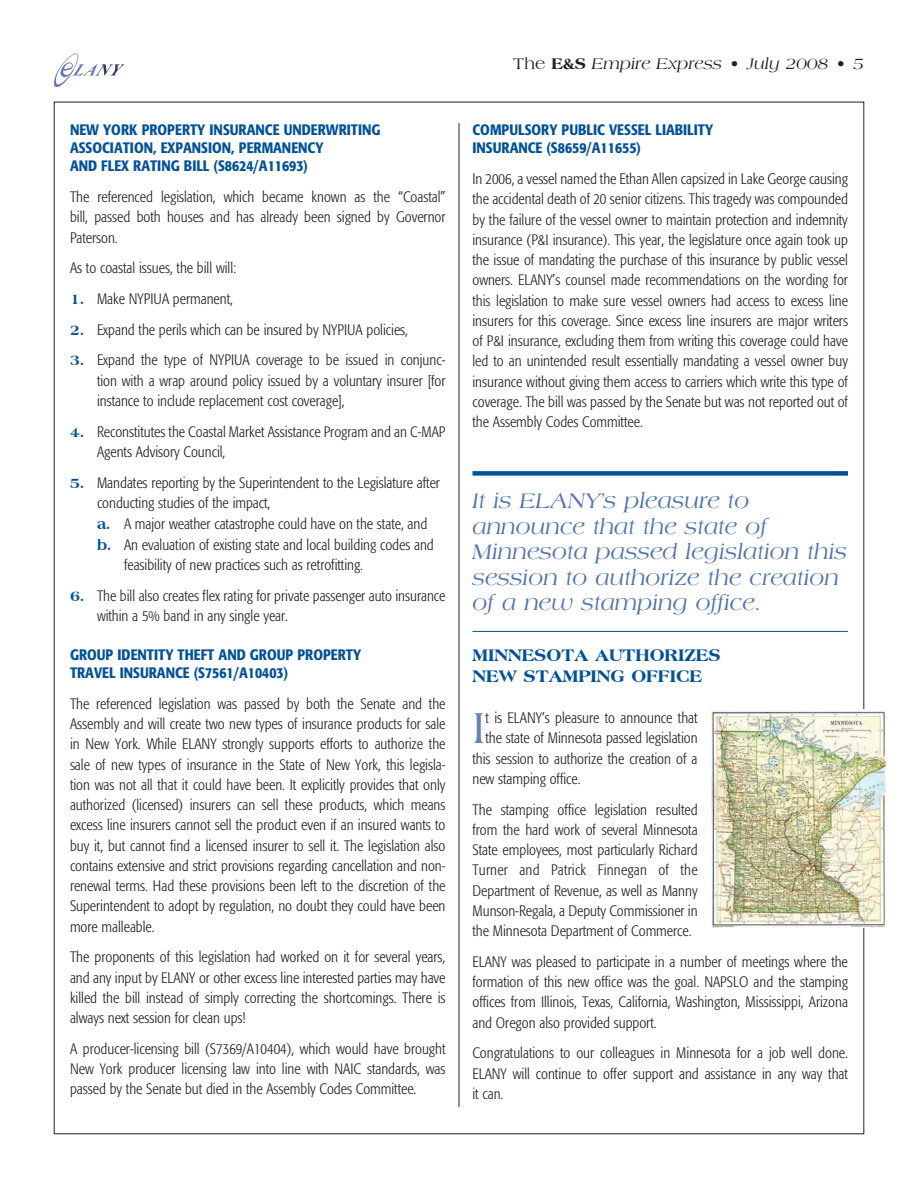
<style>
.page{position:relative;width:918px;height:1188px;background:#fff}
.page>*{position:absolute;margin:0;border:0;box-sizing:border-box;transform-origin:0 0}
.t1{font:46.5px "Americana";color:#6582ba}
.t2{font:italic 22.5px/25.5px "Americana";color:#4d74b2}
.t3{font:800 18px/21px "Americana BT";color:#01529a}
.t4{font:italic 16.5px "Americana";color:#231f20}
.t5{font:300 condensed 15px/20.2px "Formata";color:#231f20;text-align:justify}
.t6{font:500 condensed 15px/18px "Formata";color:#01529a}
.s1{font-family:"Americana BT";font-weight:800;font-stretch:normal;color:#01529a}
.s2{font-style:normal}
.s3{font-family:"Americana BT";font-weight:800;font-style:normal}
</style>
<div class="page">
<hr style="left:459px;top:123px;width:1px;height:984px;background:#231f20">
<svg style="left:54px;top:53px;width:71px;height:34px"></svg>
<div style="left:472px;top:471px;width:376px;height:5px;background:#01529a"></div>
<hr style="left:472px;top:631px;width:376px;height:1px;background:#01529a">
<img style="left:711px;top:709px;width:175px;height:219px">
<p class="t6" style="left:70px;top:121px;width:312px">NEW YORK PROPERTY INSURANCE UNDERWRITING<br>ASSOCIATION, EXPANSION, PERMANENCY<br>AND FLEX RATING BILL (S8624/A11693)</p>
<p class="t5" style="left:70px;top:187px;width:377px">The referenced legislation, which became known as the “Coastal” bill, passed both houses and has already been signed by Governor Paterson.</p>
<p class="t5" style="left:70px;top:258px;width:168px">As to coastal issues, the bill will:</p>
<p class="t5" style="left:70px;top:289px;width:164px"><span class="s1">1.</span> Make NYPIUA permanent,</p>
<p class="t5" style="left:70px;top:320px;width:340px"><span class="s1">2.</span> Expand the perils which can be insured by NYPIUA policies,</p>
<p class="t5" style="left:97px;top:350px;width:350px;text-indent:-27px"><span class="s1">3.</span> Expand the type of NYPIUA coverage to be issued in conjunc&shy;tion with a wrap around policy issued by a voluntary insurer [for instance to include replacement cost coverage],</p>
<p class="t5" style="left:97px;top:421px;width:350px;text-indent:-27px"><span class="s1">4.</span> Reconstitutes the Coastal Market Assistance Program and an C-MAP<br>Agents Advisory Council,</p>
<p class="t5" style="left:70px;top:472px;width:372px"><span class="s1">5.</span> Mandates reporting by the Superintendent to the Legislature after</p>
<p class="t5" style="left:97px;top:493px;width:175px">conducting studies of the impact,</p>
<p class="t5" style="left:97px;top:514px;width:332px"><span class="s1">a.</span> A major weather catastrophe could have on the state, and</p>
<p class="t5" style="left:97px;top:535px;width:338px"><span class="s1">b.</span> An evaluation of existing state and local building codes and</p>
<p class="t5" style="left:124px;top:555px;width:241px">feasibility of new practices such as retrofitting.</p>
<p class="t5" style="left:97px;top:586px;width:350px;text-indent:-27px"><span class="s1">6.</span> The bill also creates flex rating for private passenger auto insurance within a 5% band in any single year.</p>
<p class="t6" style="left:70px;top:646px;width:293px">GROUP IDENTITY THEFT AND GROUP PROPERTY<br>TRAVEL INSURANCE (S7561/A10403)</p>
<p class="t5" style="left:70px;top:694px;width:377px">The referenced legislation was passed by both the Senate and the Assembly and will create two new types of insurance products for sale in New York. While ELANY strongly supports efforts to authorize the sale of new types of insurance in the State of New York, this legisla&shy;tion was not all that it could have been. It explicitly provides that only authorized (licensed) insurers can sell these products, which means excess line insurers cannot sell the product even if an insured wants to buy it, but cannot find a licensed insurer to sell it. The legislation also contains extensive and strict provisions regarding cancellation and non&shy;renewal terms. Had these provisions been left to the discretion of the Superintendent to adopt by regulation, no doubt they could have been more malleable.</p>
<p class="t5" style="left:70px;top:947px;width:377px">The proponents of this legislation had worked on it for several years, and any input by ELANY or other excess line interested parties may have killed the bill instead of simply correcting the shortcomings. There is always next session for clean ups!</p>
<p class="t5" style="left:70px;top:1039px;width:377px">A producer-licensing bill (S7369/A10404), which would have brought New York producer licensing law into line with NAIC standards, was passed by the Senate but died in the Assembly Codes Committee.</p>
<p class="t4" style="left:513px;top:55px;width:353px"><span class="s2">The</span> <span class="s3">E&amp;S</span> Empire Express • July 2008 • 5</p>
<p class="t6" style="left:472px;top:121px;width:242px">COMPULSORY PUBLIC VESSEL LIABILITY<br>INSURANCE (S8659/A11655)</p>
<p class="t5" style="left:472px;top:169px;width:377px">In 2006, a vessel named the Ethan Allen capsized in Lake George causing the accidental death of 20 senior citizens. This tragedy was compounded by the failure of the vessel owner to maintain protection and indemnity insurance (P&amp;I insurance). This year, the legislature once again took up the issue of mandating the purchase of this insurance by public vessel owners. ELANY’s counsel made recommendations on the wording for this legislation to make sure vessel owners had access to excess line insurers for this coverage. Since excess line insurers are major writers of P&amp;I insurance, excluding them from writing this coverage could have led to an unintended result essentially mandating a vessel owner buy insurance without giving them access to carriers which write this type of coverage. The bill was passed by the Senate but was not reported out of the Assembly Codes Committee.</p>
<h2 class="t2" style="left:472px;top:488px;width:376px">It is ELANY’s pleasure to announce that the state of<br>Minnesota passed legislation this session to authorize the creation of a new stamping office.</h2>
<p class="t3" style="left:472px;top:644px;width:250px">MINNESOTA AUTHORIZES<br>NEW STAMPING OFFICE</p>
<h1 class="t1" style="left:472px;top:702px;width:14px">I</h1>
<p class="t5" style="left:485px;top:708px;width:214px">t is ELANY’s pleasure to announce that</p>
<p class="t5" style="left:485px;top:728px;width:214px">the state of Minnesota passed legislation</p>
<p class="t5" style="left:472px;top:748px;width:227px">this session to authorize the creation of a</p>
<p class="t5" style="left:472px;top:769px;width:110px">new stamping office.</p>
<p class="t5" style="left:472px;top:799px;width:227px">The stamping office legislation resulted from the hard work of several Minnesota State employees, most particularly Richard Turner and Patrick Finnegan of the Department of Revenue, as well as Manny Munson-Regala, a Deputy Commissioner in the Minnesota Department of Commerce.</p>
<p class="t5" style="left:472px;top:952px;width:377px">ELANY was pleased to participate in a number of meetings where the formation of this new office was the goal. NAPSLO and the stamping offices from Illinois, Texas, California, Washington, Mississippi, Arizona and Oregon also provided support.</p>
<p class="t5" style="left:472px;top:1043px;width:377px">Congratulations to our colleagues in Minnesota for a job well done.<br>ELANY will continue to offer support and assistance in any way that it can.</p>
</div>
